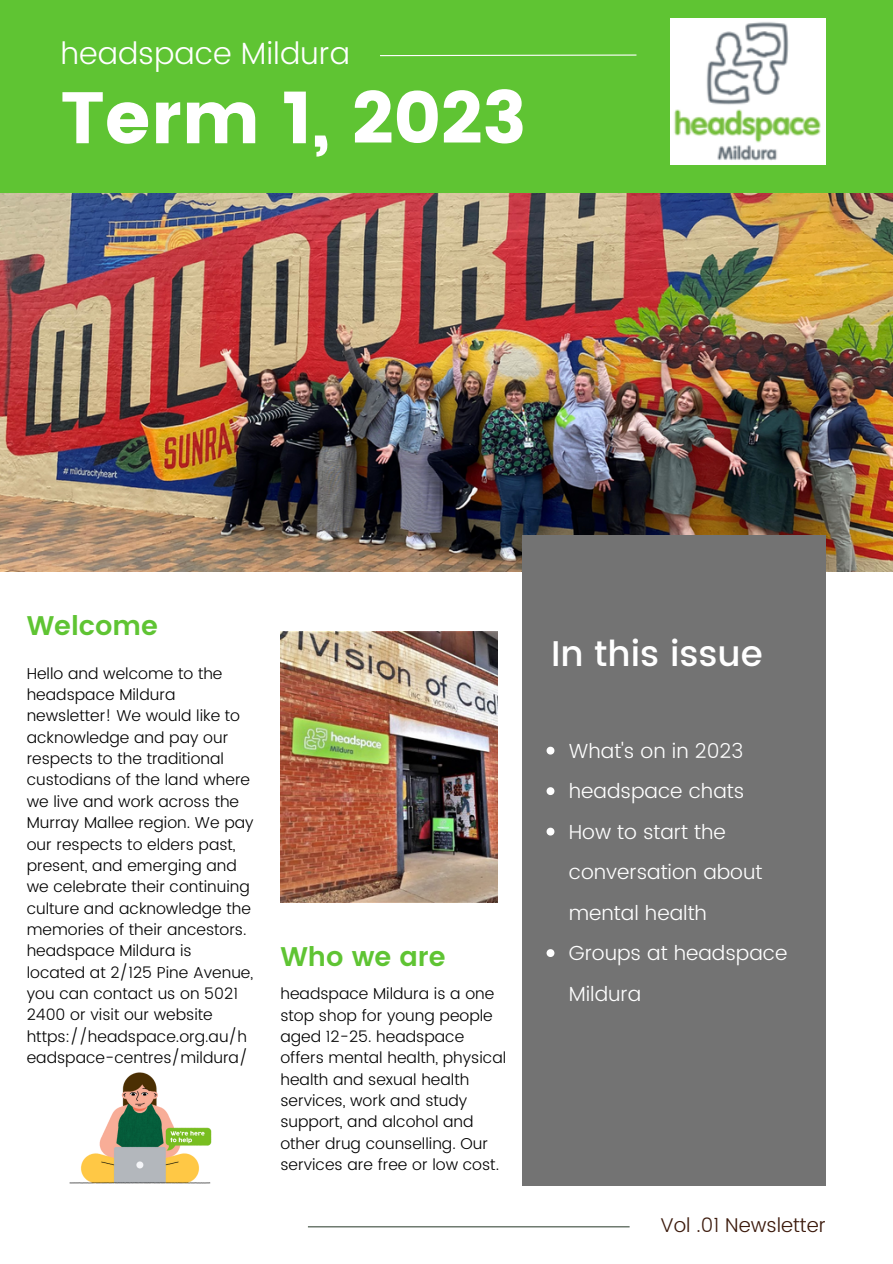
<style>
.page{position:relative;width:893px;height:1264px;background:#fff}
.page>*{position:absolute;margin:0;border:0;box-sizing:border-box;transform-origin:0 0}
.t1{font:72.75px "Poppins";color:#fff}
.t2{font:500 35.7px "Poppins";color:#fff}
.t3{font:300 30.6px "Poppins";color:#fff}
.t4{font:600 27px "Poppins";color:#5fc433}
.t5{font:300 20.4px/40.5px "Poppins";color:#fff}
.t6{font:300 19.95px "Poppins";color:#3c1a0c}
.t7{font:300 15.75px/21.3px "Poppins";color:#000}
</style>
<div class="page">
<img style="left:0;top:193px;width:892px;height:379px">
<img style="left:69px;top:1072px;width:143px;height:112px">
<img style="left:280px;top:631px;width:217px;height:271px">
<div style="left:0;top:0;width:892px;height:193px;background:#5fc433"></div>
<div style="left:522px;top:535px;width:303px;height:650px;background:#737373"></div>
<svg style="left:380px;top:54px;width:257px;height:3px"></svg>
<hr style="left:308px;top:1226px;width:321px;height:1px;background:#3e4e40">
<img style="left:670px;top:19px;width:155px;height:146px">
<svg style="left:546px;top:746px;width:8px;height:8px"></svg>
<svg style="left:546px;top:787px;width:8px;height:8px"></svg>
<svg style="left:546px;top:827px;width:8px;height:8px"></svg>
<svg style="left:546px;top:949px;width:8px;height:8px"></svg>
<h3 class="t3" style="left:60px;top:36px;width:291px">headspace Mildura</h3>
<h1 class="t1" style="left:60px;top:76px;width:467px">Term 1, 2023</h1>
<h3 class="t4" style="left:27px;top:610px;width:133px">Welcome</h3>
<p class="t7" style="left:27px;top:662px;width:228px">Hello and welcome to the headspace Mildura newsletter! We would like to acknowledge and pay our respects to the traditional custodians of the land where we live and work across the<br>Murray Mallee region. We pay our respects to elders past, present, and emerging and we celebrate their continuing culture and acknowledge the memories of their ancestors. headspace Mildura is located at 2/125 Pine Avenue, you can contact us on 5021<br>2400 or visit our website https://headspace.org.au/h eadspace-centres/mildura/</p>
<h3 class="t4" style="left:280px;top:941px;width:167px">Who we are</h3>
<p class="t7" style="left:280px;top:983px;width:227px">headspace Mildura is a one stop shop for young people aged 12-25. headspace offers mental health, physical health and sexual health services, work and study support, and alcohol and other drug counselling. Our services are free or low cost.</p>
<h2 class="t2" style="left:551px;top:633px;width:213px">In this issue</h2>
<p class="t5" style="left:568px;top:730px;width:220px">What's on in 2023 headspace chats<br>How to start the conversation about mental health<br>Groups at headspace<br>Mildura</p>
<p class="t6" style="left:660px;top:1213px;width:167px">Vol .01 Newsletter</p>
</div>
